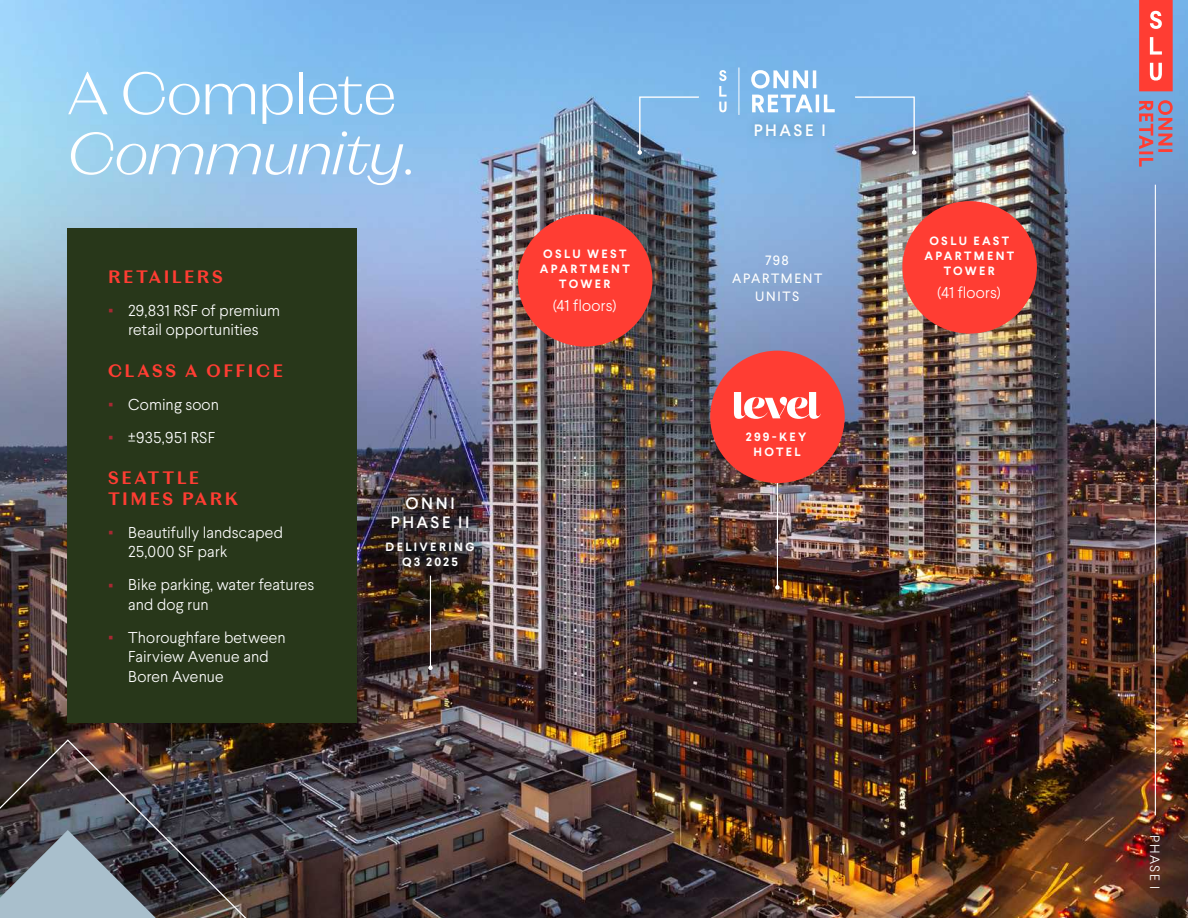
<style>
.page{position:relative;width:1188px;height:918px;background:#fff}
.page>*{position:absolute;margin:0;border:0;box-sizing:border-box;transform-origin:0 0}
.Headline_-_Level_2_-_White_SLU_Onni_Reta{font:italic 300 60px/60px "Magnat Head";letter-spacing:.005em;color:#fff}
.Subhead_-_Level_1_-_Chili_SLU_Onni_Retai{font:600 18px/21px "Magnat Text";letter-spacing:.14em;color:#ff3d33}
.Aerial_Callout_SLU_Onni_Retail{font:500 16.5px/19.5px "Larsseit";letter-spacing:.155em;color:#fff;text-align:center}
.Body_Copy_-_White_SLU_Onni_Retail{font:300 15.75px/19.5px "Larsseit";letter-spacing:.005em;color:#fff}
.Stat_Label_-_White_SLU_Onni_Retail{font:13.5px/18px "Larsseit";letter-spacing:.12em;color:#fff;text-align:center}
.t1{font:300 13.5px "Larsseit";letter-spacing:.11em;color:#fff}
.Road_Label_SLU_Onni_Retail{font:700 12px/15px "Larsseit";letter-spacing:.19em;color:#fff;text-align:center}
.s1{font-style:normal}
</style>
<div class="page">
<img style="left:0;top:0;width:1188px;height:918px">
<div style="left:68px;top:228px;width:289px;height:494px;background:#28371a"></div>
<img style="left:0;top:738px;width:250px;height:180px">
<svg style="left:0;top:830px;width:156px;height:88px;background:#74808a"></svg>
<div style="left:518px;top:214px;width:134px;height:133px;background:#ff3d33;border-radius:50%"></div>
<div style="left:902px;top:201px;width:135px;height:133px;background:#ff3d33;border-radius:50%"></div>
<img style="left:359px;top:469px;width:128px;height:136px">
<div style="left:383px;top:487px;width:95px;height:50px;background:#235660;opacity:.4"></div>
<div style="left:377px;top:533px;width:106px;height:43px;background:#235660;opacity:.4"></div>
<hr style="left:739px;top:68px;width:1px;height:47px;background:#fff">
<svg style="left:719px;top:70px;width:8px;height:42px"></svg>
<svg style="left:752px;top:95px;width:83px;height:17px"></svg>
<svg style="left:751px;top:70px;width:65px;height:19px"></svg>
<div style="left:746px;top:114px;width:88px;height:31px;background:#7bb3e3"></div>
<svg style="left:638px;top:96px;width:62px;height:59px;background:#81b1dd"></svg>
<svg style="left:854px;top:96px;width:62px;height:59px;background:#7798bd"></svg>
<hr style="left:777px;top:467px;width:1px;height:120px;background:#fff">
<svg style="left:775px;top:585px;width:5px;height:5px"></svg>
<div style="left:710px;top:351px;width:135px;height:132px;background:#ff3d33;border-radius:50%"></div>
<svg style="left:734px;top:392px;width:87px;height:27px"></svg>
<hr style="left:430px;top:576px;width:1px;height:92px;background:#fff">
<svg style="left:428px;top:666px;width:5px;height:4px"></svg>
<hr style="left:1155px;top:185px;width:1px;height:630px;background:#fff">
<svg style="left:1139px;top:0;width:34px;height:91px;background:#fd534b"></svg>
<svg style="left:1139px;top:100px;width:34px;height:67px;background:#a281a0"></svg>
<p class="Headline_-_Level_2_-_White_SLU_Onni_Reta" style="left:68px;top:63px;width:354px"><span class="s1">A Complete<br></span>Community.</p>
<p class="Subhead_-_Level_1_-_Chili_SLU_Onni_Retai" style="left:108px;top:266px;width:116px">RETAILERS</p>
<p class="Body_Copy_-_White_SLU_Onni_Retail" style="left:128px;top:301px;width:153px">29,831 RSF of premium retail opportunities</p>
<p class="Subhead_-_Level_1_-_Chili_SLU_Onni_Retai" style="left:108px;top:360px;width:177px">CLASS A OFFICE</p>
<p class="Body_Copy_-_White_SLU_Onni_Retail" style="left:128px;top:394px;width:92px">Coming soon</p>
<p class="Body_Copy_-_White_SLU_Onni_Retail" style="left:128px;top:427px;width:88px">±935,951 RSF</p>
<p class="Subhead_-_Level_1_-_Chili_SLU_Onni_Retai" style="left:108px;top:467px;width:132px">SEATTLE<br>TIMES PARK</p>
<p class="Body_Copy_-_White_SLU_Onni_Retail" style="left:128px;top:523px;width:156px">Beautifully landscaped<br>25,000 SF park</p>
<p class="Body_Copy_-_White_SLU_Onni_Retail" style="left:128px;top:575px;width:188px">Bike parking, water features and dog run</p>
<p class="Body_Copy_-_White_SLU_Onni_Retail" style="left:128px;top:628px;width:159px">Thoroughfare between<br>Fairview Avenue and<br>Boren Avenue</p>
<p class="Aerial_Callout_SLU_Onni_Retail" style="left:391px;top:493px;width:80px">ONNI<br>PHASE II</p>
<p class="Road_Label_SLU_Onni_Retail" style="left:386px;top:539px;width:90px">DELIVERING<br>Q3 2025</p>
<p class="Road_Label_SLU_Onni_Retail" style="left:540px;top:247px;width:91px">OSLU WEST<br>APARTMENT<br>TOWER</p>
<p class="Body_Copy_-_White_SLU_Onni_Retail" style="left:553px;top:296px;width:65px">(41 floors)</p>
<p class="Aerial_Callout_SLU_Onni_Retail" style="left:754px;top:120px;width:74px">PHASE I</p>
<p class="Stat_Label_-_White_SLU_Onni_Retail" style="left:732px;top:252px;width:92px">798<br>APARTMENT<br>UNITS</p>
<p class="Road_Label_SLU_Onni_Retail" style="left:746px;top:429px;width:62px">299-KEY<br>HOTEL</p>
<p class="Road_Label_SLU_Onni_Retail" style="left:924px;top:234px;width:91px">OSLU EAST<br>APARTMENT<br>TOWER</p>
<p class="Body_Copy_-_White_SLU_Onni_Retail" style="left:937px;top:283px;width:65px">(41 floors)</p>
<p class="t1" style="left:1163px;top:835px;width:55px;rotate:90deg">PHASE I</p>
</div>
